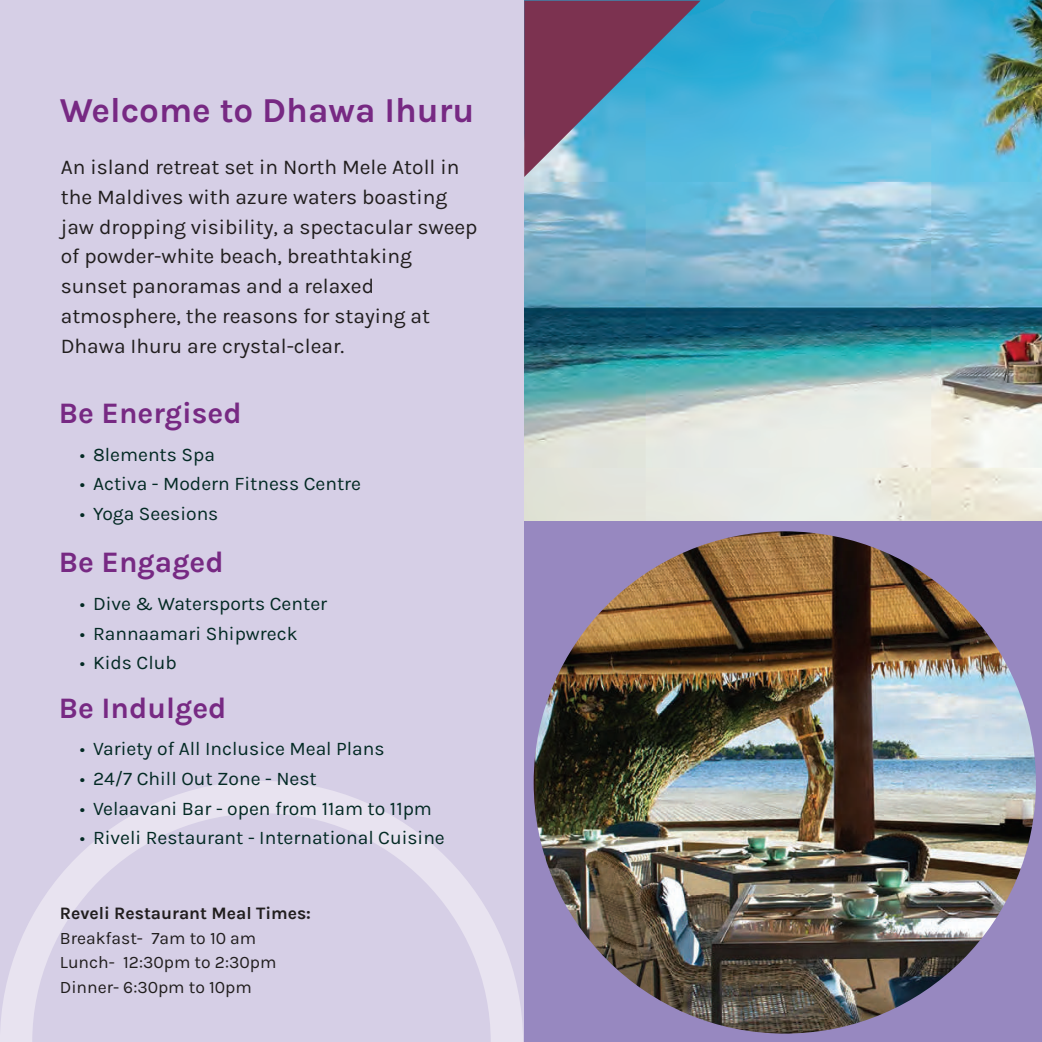
<style>
.page{position:relative;width:1042px;height:1042px;background:#fff}
.page>*{position:absolute;margin:0;border:0;box-sizing:border-box;transform-origin:0 0}
.t1{font:700 35px "Karla";color:#772983}
.t2{font:700 29.75px "Karla";color:#772983}
.t3{font:21px/29.8px "Karla";color:#211e1e}
.t4{font:19.25px "Karla";color:#032a24}
.t5{font:17.5px/24.5px "Karla";color:#211e1e}
.t6{font:700 17.5px "Karla";color:#211e1e}
</style>
<div class="page">
<div style="left:0;top:1px;width:523px;height:1040px;background:#d6cfe6"></div>
<img style="left:524px;top:1px;width:517px;height:520px">
<div style="left:524px;top:521px;width:517px;height:520px;background:#9788c0"></div>
<img style="left:533px;top:531px;width:502px;height:502px;border-radius:251px">
<svg style="left:0;top:781px;width:523px;height:260px"></svg>
<svg style="left:524px;top:1px;width:176px;height:176px;background:#667293"></svg>
<h1 class="t1" style="left:60px;top:88px;width:416px">Welcome to Dhawa Ihuru</h1>
<p class="t3" style="left:61px;top:151px;width:418px">An island retreat set in North Mele Atoll in the Maldives with azure waters boasting jaw dropping visibility, a spectacular sweep of powder-white beach, breathtaking sunset panoramas and a relaxed atmosphere, the reasons for staying at Dhawa Ihuru are crystal-clear.</p>
<h2 class="t2" style="left:59px;top:394px;width:184px">Be Energised</h2>
<p class="t4" style="left:80px;top:442px;width:137px">• 8lements Spa</p>
<p class="t4" style="left:80px;top:471px;width:283px">• Activa - Modern Fitness Centre</p>
<p class="t4" style="left:80px;top:501px;width:140px">• Yoga Seesions</p>
<h2 class="t2" style="left:59px;top:543px;width:166px">Be Engaged</h2>
<p class="t4" style="left:80px;top:591px;width:249px">• Dive &amp; Watersports Center</p>
<p class="t4" style="left:80px;top:620px;width:219px">• Rannaamari Shipwreck</p>
<p class="t4" style="left:80px;top:650px;width:99px">• Kids Club</p>
<h2 class="t2" style="left:59px;top:688px;width:169px">Be Indulged</h2>
<p class="t4" style="left:80px;top:736px;width:306px">• Variety of All Inclusice Meal Plans</p>
<p class="t4" style="left:80px;top:766px;width:239px">• 24/7 Chill Out Zone - Nest</p>
<p class="t4" style="left:80px;top:795px;width:354px">• Velaavani Bar - open from 11am to 11pm</p>
<p class="t4" style="left:80px;top:825px;width:366px">• Riveli Restaurant - International Cuisine</p>
<p class="t6" style="left:60px;top:901px;width:252px">Reveli Restaurant Meal Times:</p>
<p class="t5" style="left:60px;top:924px;width:218px">Breakfast- 7am to 10 am<br>Lunch- 12:30pm to 2:30pm<br>Dinner- 6:30pm to 10pm</p>
</div>
